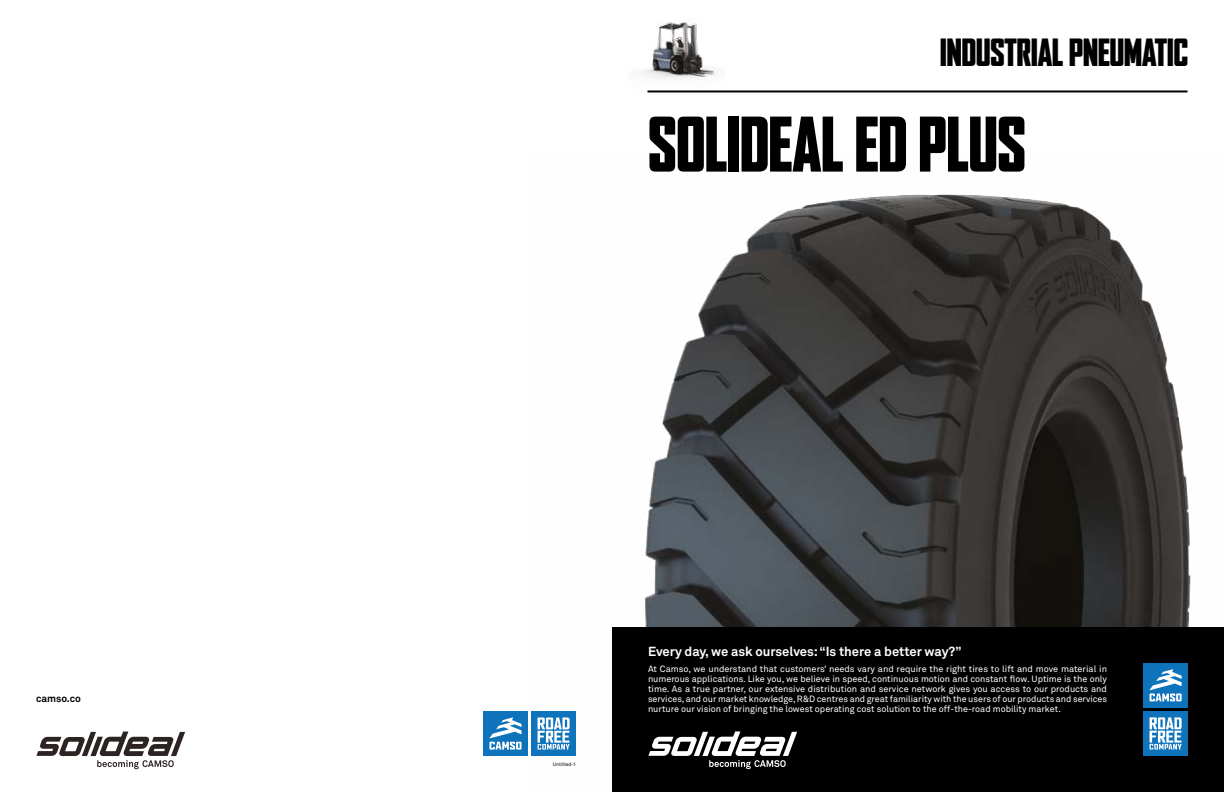
<style>
.page{position:relative;width:1224px;height:792px;background:#fff}
.page>*{position:absolute;margin:0;border:0;box-sizing:border-box;transform-origin:0 0}
.t1{font:900 condensed 72px "Agency FB";color:#000}
.t2{font:900 condensed 36px "Agency FB";color:#000}
.t3{font:700 13px "Akkurat Office";color:#fff}
.t4{font:700 10.1px "Akkurat Office";color:#000}
.t5{font:9px/10px "Akkurat Office";color:#fff;text-align:justify}
.t6{font:5px "Akkurat Office";color:#000}
</style>
<div class="page">
<img style="left:644px;top:194px;width:547px;height:433px">
<hr style="left:648px;top:90px;width:540px;height:2px;background:#000">
<img style="left:640px;top:22px;width:86px;height:71px">
<div style="left:612px;top:627px;width:612px;height:165px;background:#000"></div>
<svg style="left:648px;top:731px;width:149px;height:38px"></svg>
<div style="left:1143px;top:663px;width:45px;height:45px;background:#0e73ba"></div>
<svg style="left:1150px;top:669px;width:32px;height:32px"></svg>
<div style="left:1143px;top:711px;width:45px;height:45px;background:#0e73ba"></div>
<svg style="left:1150px;top:717px;width:32px;height:32px"></svg>
<svg style="left:36px;top:732px;width:149px;height:37px"></svg>
<div style="left:483px;top:711px;width:45px;height:45px;background:#0e73ba"></div>
<svg style="left:489px;top:717px;width:33px;height:33px"></svg>
<div style="left:531px;top:711px;width:45px;height:45px;background:#0e73ba"></div>
<svg style="left:538px;top:718px;width:32px;height:32px"></svg>
<p class="t4" style="left:36px;top:692px;width:46px">camso.co</p>
<h2 class="t2" style="left:940px;top:32px;width:249px">INDUSTRIAL PNEUMATIC</h2>
<h1 class="t1" style="left:648px;top:102px;width:379px">SOLIDEAL ED PLUS</h1>
<p class="t6" style="left:553px;top:761px;width:25px">Untitled-1</p>
<h3 class="t3" style="left:648px;top:644px;width:315px">Every day, we ask ourselves: “Is there a better way?”</h3>
<p class="t5" style="left:648px;top:664px;width:461px">At Camso, we understand that customers’ needs vary and require the right tires to lift and move material in numerous applications. Like you, we believe in speed, continuous motion and constant flow. Uptime is the only time. As a true partner, our extensive distribution and service network gives you access to our products and services, and our market knowledge, R&amp;D centres and great familiarity with the users of our products and services nurture our vision of bringing the lowest operating cost solution to the off-the-road mobility market.</p>
</div>
